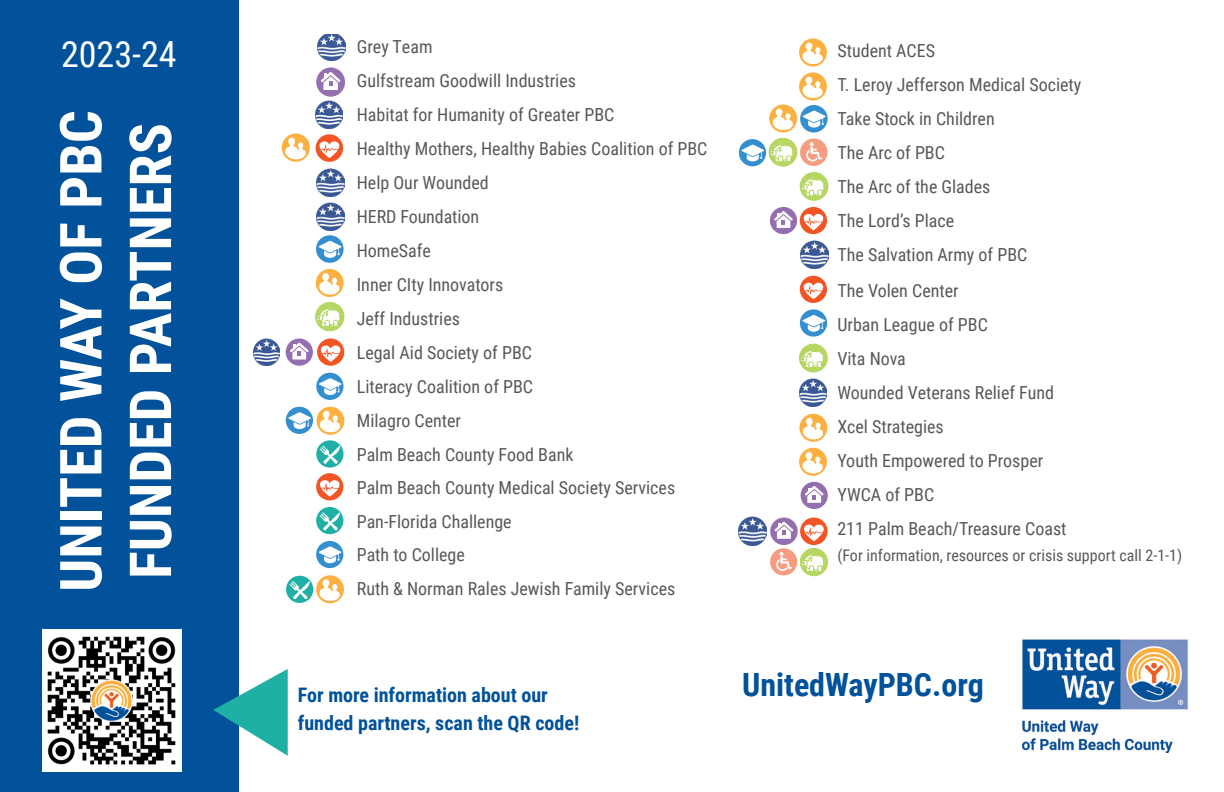
<style>
.page{position:relative;width:1224px;height:792px;background:#fff}
.page>*{position:absolute;margin:0;border:0;box-sizing:border-box;transform-origin:0 0}
.t1{font:700 58px "Roboto Condensed";color:#fff}
.t2{font:36px "Roboto Condensed";color:#fff}
.t3{font:700 32px "Roboto Condensed";color:#01529a}
.t4{font:700 20px "Roboto Condensed";color:#01529a}
.t5{font:18px "Roboto Condensed";color:#57585a}
.t6{font:16px "Roboto Condensed";color:#57585a}
</style>
<div class="page">
<div style="left:0;top:0;width:239px;height:792px;background:#01529a"></div>
<div style="left:316px;top:473px;width:27px;height:27px;background:#f25424;border-radius:50%"></div>
<svg style="left:320px;top:480px;width:20px;height:17px"></svg>
<svg style="left:316px;top:440px;width:28px;height:28px"></svg>
<svg style="left:320px;top:446px;width:20px;height:18px"></svg>
<div style="left:317px;top:407px;width:27px;height:28px;background:#fbb03f;border-radius:50%"></div>
<svg style="left:320px;top:411px;width:20px;height:22px"></svg>
<div style="left:316px;top:373px;width:28px;height:27px;background:#338fcf;border-radius:50%"></div>
<svg style="left:319px;top:378px;width:23px;height:17px"></svg>
<div style="left:317px;top:339px;width:27px;height:27px;background:#f25424;border-radius:50%"></div>
<svg style="left:321px;top:346px;width:19px;height:16px"></svg>
<div style="left:286px;top:339px;width:27px;height:27px;background:#936fb0;border-radius:50%"></div>
<svg style="left:290px;top:343px;width:19px;height:17px"></svg>
<div style="left:316px;top:575px;width:28px;height:28px;background:#fbb03f;border-radius:50%"></div>
<svg style="left:319px;top:579px;width:21px;height:22px"></svg>
<div style="left:316px;top:302px;width:28px;height:29px;background:#b5d661;border-radius:50%"></div>
<div style="left:315px;top:302px;width:29px;height:29px;border:1px solid #b5d661;border-radius:50%"></div>
<svg style="left:316px;top:304px;width:27px;height:23px"></svg>
<div style="left:286px;top:576px;width:27px;height:27px;background:#1fafa4;border-radius:50%"></div>
<svg style="left:289px;top:581px;width:21px;height:19px"></svg>
<svg style="left:316px;top:235px;width:28px;height:28px"></svg>
<svg style="left:318px;top:241px;width:24px;height:17px"></svg>
<svg style="left:316px;top:541px;width:27px;height:27px"></svg>
<svg style="left:319px;top:547px;width:23px;height:16px"></svg>
<svg style="left:799px;top:38px;width:28px;height:29px"></svg>
<svg style="left:802px;top:42px;width:21px;height:22px"></svg>
<svg style="left:799px;top:72px;width:28px;height:29px"></svg>
<svg style="left:802px;top:76px;width:21px;height:22px"></svg>
<div style="left:286px;top:407px;width:27px;height:27px;background:#338fcf;border-radius:50%"></div>
<svg style="left:288px;top:412px;width:23px;height:17px"></svg>
<div style="left:800px;top:276px;width:27px;height:27px;background:#f25424;border-radius:50%"></div>
<svg style="left:804px;top:283px;width:19px;height:16px"></svg>
<div style="left:800px;top:207px;width:27px;height:27px;background:#f25424;border-radius:50%"></div>
<svg style="left:804px;top:214px;width:19px;height:17px"></svg>
<div style="left:801px;top:482px;width:27px;height:27px;background:#936fb0;border-radius:50%"></div>
<svg style="left:805px;top:486px;width:19px;height:17px"></svg>
<div style="left:770px;top:207px;width:27px;height:27px;background:#936fb0;border-radius:50%"></div>
<svg style="left:774px;top:211px;width:19px;height:17px"></svg>
<div style="left:800px;top:309px;width:27px;height:28px;background:#338fcf;border-radius:50%"></div>
<svg style="left:802px;top:315px;width:23px;height:17px"></svg>
<svg style="left:769px;top:104px;width:28px;height:29px"></svg>
<svg style="left:773px;top:108px;width:20px;height:22px"></svg>
<svg style="left:800px;top:105px;width:28px;height:28px"></svg>
<svg style="left:803px;top:111px;width:23px;height:17px"></svg>
<div style="left:800px;top:518px;width:28px;height:27px;background:#f25424;border-radius:50%"></div>
<svg style="left:804px;top:525px;width:20px;height:16px"></svg>
<div style="left:770px;top:548px;width:27px;height:27px;background:#f69c80;border-radius:50%"></div>
<svg style="left:776px;top:552px;width:16px;height:19px"></svg>
<div style="left:770px;top:518px;width:28px;height:27px;background:#936fb0;border-radius:50%"></div>
<svg style="left:774px;top:522px;width:19px;height:17px"></svg>
<div style="left:800px;top:548px;width:28px;height:28px;background:#b5d661;border-radius:50%"></div>
<div style="left:800px;top:548px;width:28px;height:28px;border:1px solid #b5d661;border-radius:50%"></div>
<svg style="left:801px;top:550px;width:26px;height:22px"></svg>
<div style="left:800px;top:344px;width:27px;height:28px;background:#b5d661;border-radius:50%"></div>
<div style="left:799px;top:344px;width:29px;height:28px;border:1px solid #b5d661;border-radius:50%"></div>
<svg style="left:800px;top:345px;width:26px;height:23px"></svg>
<div style="left:799px;top:414px;width:28px;height:28px;background:#fbb03f;border-radius:50%"></div>
<svg style="left:803px;top:418px;width:20px;height:22px"></svg>
<img style="left:1021px;top:639px;width:167px;height:114px">
<div style="left:799px;top:448px;width:28px;height:28px;background:#fbb03f;border-radius:50%"></div>
<svg style="left:802px;top:452px;width:21px;height:22px"></svg>
<div style="left:800px;top:138px;width:28px;height:28px;background:#f69c80;border-radius:50%"></div>
<svg style="left:806px;top:142px;width:17px;height:19px"></svg>
<div style="left:800px;top:172px;width:28px;height:28px;background:#b5d661;border-radius:50%"></div>
<div style="left:800px;top:172px;width:28px;height:28px;border:1px solid #b5d661;border-radius:50%"></div>
<svg style="left:801px;top:174px;width:26px;height:22px"></svg>
<div style="left:769px;top:138px;width:28px;height:28px;background:#b5d661;border-radius:50%"></div>
<div style="left:769px;top:138px;width:28px;height:28px;border:1px solid #b5d661;border-radius:50%"></div>
<svg style="left:770px;top:139px;width:26px;height:23px"></svg>
<svg style="left:739px;top:139px;width:27px;height:27px"></svg>
<svg style="left:741px;top:145px;width:23px;height:16px"></svg>
<img style="left:42px;top:630px;width:139px;height:142px">
<div style="left:316px;top:507px;width:27px;height:27px;background:#1fafa4;border-radius:50%"></div>
<svg style="left:320px;top:512px;width:20px;height:19px"></svg>
<div style="left:316px;top:134px;width:27px;height:28px;background:#f25424;border-radius:50%"></div>
<svg style="left:320px;top:141px;width:19px;height:17px"></svg>
<div style="left:282px;top:134px;width:28px;height:28px;background:#fbb03f;border-radius:50%"></div>
<svg style="left:285px;top:138px;width:21px;height:22px"></svg>
<img style="left:801px;top:241px;width:27px;height:28px">
<img style="left:799px;top:379px;width:28px;height:28px">
<img style="left:317px;top:168px;width:27px;height:28px">
<svg style="left:213px;top:669px;width:75px;height:87px"></svg>
<img style="left:253px;top:339px;width:27px;height:26px">
<img style="left:316px;top:100px;width:27px;height:28px">
<img style="left:739px;top:517px;width:28px;height:28px">
<img style="left:317px;top:202px;width:27px;height:28px">
<div style="left:316px;top:269px;width:28px;height:28px;background:#fbb03f;border-radius:50%"></div>
<svg style="left:319px;top:273px;width:21px;height:22px"></svg>
<div style="left:316px;top:68px;width:29px;height:29px;background:#936fb0;border-radius:50%"></div>
<svg style="left:321px;top:72px;width:20px;height:18px"></svg>
<img style="left:318px;top:34px;width:28px;height:27px">
<p class="t2" style="left:61px;top:29px;width:117px">2023-24</p>
<p class="t1" style="left:40px;top:592px;width:483px;rotate:-90deg">UNITED WAY OF PBC</p>
<p class="t1" style="left:110px;top:579px;width:457px;rotate:-90deg">FUNDED PARTNERS</p>
<p class="t5" style="left:357px;top:34px;width:77px">Grey Team</p>
<p class="t5" style="left:357px;top:68px;width:221px">Gulfstream Goodwill Industries</p>
<p class="t5" style="left:357px;top:102px;width:259px">Habitat for Humanity of Greater PBC</p>
<p class="t5" style="left:357px;top:136px;width:352px">Healthy Mothers, Healthy Babies Coalition of PBC</p>
<p class="t5" style="left:357px;top:170px;width:133px">Help Our Wounded</p>
<p class="t5" style="left:357px;top:204px;width:124px">HERD Foundation</p>
<p class="t5" style="left:357px;top:238px;width:76px">HomeSafe</p>
<p class="t5" style="left:357px;top:272px;width:148px">Inner CIty Innovators</p>
<p class="t5" style="left:357px;top:306px;width:105px">Jeff Industries</p>
<p class="t5" style="left:357px;top:340px;width:177px">Legal Aid Society of PBC</p>
<p class="t5" style="left:357px;top:374px;width:178px">Literacy Coalition of PBC</p>
<p class="t5" style="left:357px;top:408px;width:106px">Milagro Center</p>
<p class="t5" style="left:357px;top:442px;width:218px">Palm Beach County Food Bank</p>
<p class="t5" style="left:357px;top:475px;width:320px">Palm Beach County Medical Society Services</p>
<p class="t5" style="left:357px;top:509px;width:156px">Pan-Florida Challenge</p>
<p class="t5" style="left:357px;top:542px;width:110px">Path to College</p>
<p class="t5" style="left:357px;top:576px;width:320px">Ruth &amp; Norman Rales Jewish Family Services</p>
<p class="t4" style="left:298px;top:681px;width:252px">For more information about our</p>
<p class="t4" style="left:298px;top:709px;width:283px">funded partners, scan the QR code!</p>
<p class="t5" style="left:837px;top:38px;width:99px">Student ACES</p>
<p class="t5" style="left:837px;top:72px;width:246px">T. Leroy Jefferson Medical Society</p>
<p class="t5" style="left:837px;top:106px;width:159px">Take Stock in Children</p>
<p class="t5" style="left:837px;top:140px;width:109px">The Arc of PBC</p>
<p class="t5" style="left:837px;top:174px;width:155px">The Arc of the Glades</p>
<p class="t5" style="left:837px;top:208px;width:118px">The Lord’s Place</p>
<p class="t5" style="left:837px;top:242px;width:192px">The Salvation Army of PBC</p>
<p class="t5" style="left:837px;top:278px;width:123px">The Volen Center</p>
<p class="t5" style="left:837px;top:312px;width:152px">Urban League of PBC</p>
<p class="t5" style="left:837px;top:346px;width:70px">Vita Nova</p>
<p class="t5" style="left:837px;top:380px;width:218px">Wounded Veterans Relief Fund</p>
<p class="t5" style="left:837px;top:414px;width:108px">Xcel Strategies</p>
<p class="t5" style="left:837px;top:448px;width:207px">Youth Empowered to Prosper</p>
<p class="t5" style="left:837px;top:482px;width:98px">YWCA of PBC</p>
<p class="t5" style="left:837px;top:516px;width:231px">211 Palm Beach/Treasure Coast</p>
<p class="t6" style="left:837px;top:544px;width:346px">(For information, resources or crisis support call 2-1-1)</p>
<p class="t3" style="left:742px;top:662px;width:243px">UnitedWayPBC.org</p>
</div>
